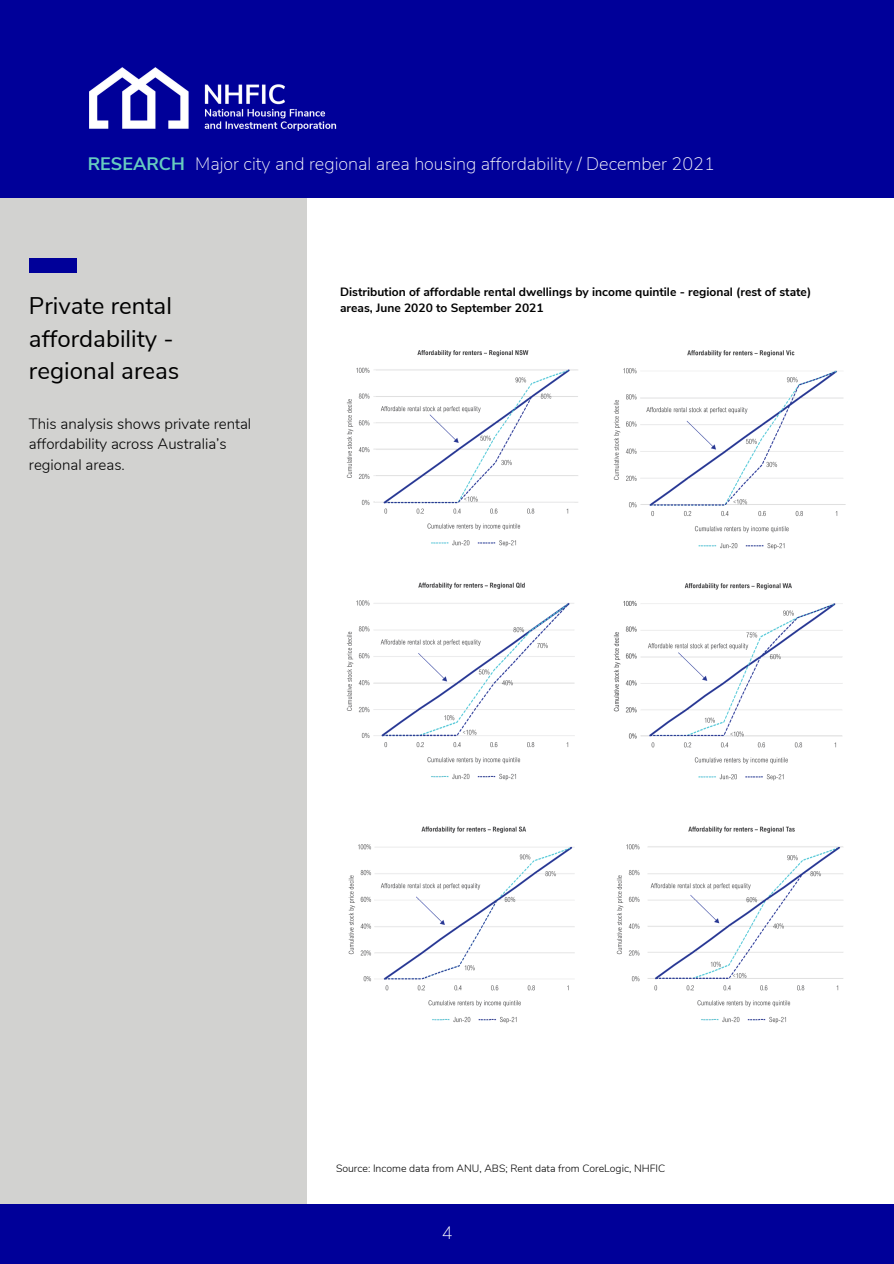
<style>
.page{position:relative;width:894px;height:1264px;background:#fff}
.page>*{position:absolute;margin:0;border:0;box-sizing:border-box;transform-origin:0 0}
.t1{font:24px/32.7px "Nunito Sans";color:#000}
.t2{font:200 18px "Nunito Sans";color:#fff}
.t3{font:700 18px "Nunito Sans";color:#66ccc0}
.t4{font:300 15px/20.2px "Nunito";color:#000}
.t5{font:700 12px/16px "Nunito Sans";color:#000}
.t6{font:300 10.5px "Nunito";color:#000}
</style>
<div class="page">
<div style="left:0;top:193px;width:306px;height:1070px;background:#d2d2d0"></div>
<div style="left:29px;top:258px;width:47px;height:15px;background:#009"></div>
<div style="left:0;top:0;width:893px;height:197px;background:#009"></div>
<img style="left:89px;top:67px;width:248px;height:64px">
<div style="left:0;top:1203px;width:893px;height:60px;background:#009"></div>
<img style="left:348px;top:826px;width:227px;height:198px">
<img style="left:346px;top:350px;width:232px;height:197px">
<img style="left:613px;top:350px;width:233px;height:200px">
<img style="left:346px;top:582px;width:229px;height:199px">
<img style="left:613px;top:583px;width:230px;height:198px">
<img style="left:616px;top:826px;width:227px;height:198px">
<p class="t3" style="left:88px;top:151px;width:99px">RESEARCH</p>
<p class="t2" style="left:195px;top:151px;width:521px">Major city and regional area housing affordability / December 2021</p>
<p class="t1" style="left:29px;top:290px;width:152px">Private rental affordability - regional areas</p>
<p class="t5" style="left:340px;top:284px;width:472px">Distribution of affordable rental dwellings by income quintile - regional (rest of state) areas, June 2020 to September 2021</p>
<p class="t4" style="left:29px;top:414px;width:224px">This analysis shows private rental affordability across Australia’s regional areas.</p>
<p class="t6" style="left:336px;top:1161px;width:330px">Source: Income data from ANU, ABS; Rent data from CoreLogic, NHFIC</p>
<p class="t2" style="left:441px;top:1221px;width:12px">4</p>
</div>
